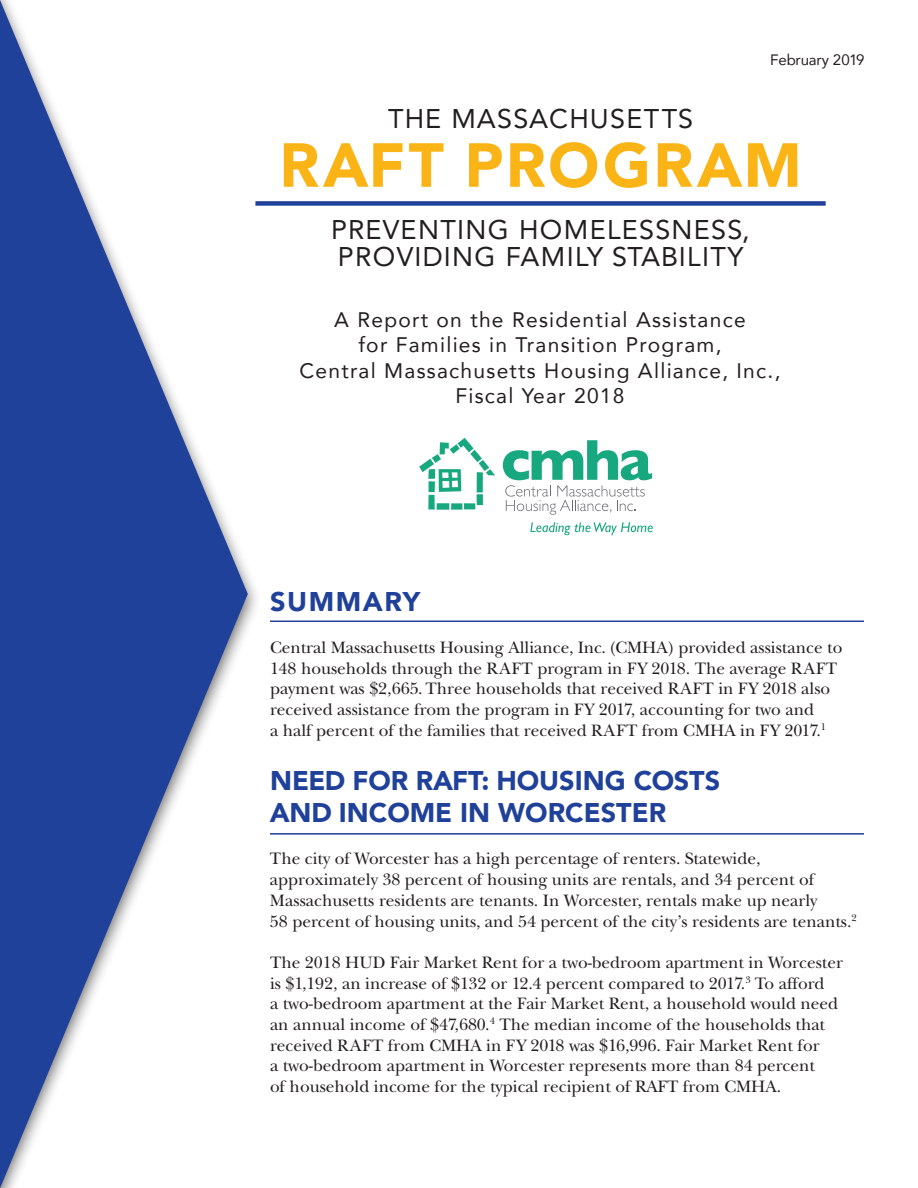
<style>
.page{position:relative;width:918px;height:1188px;background:#fff}
.page>*{position:absolute;margin:0;border:0;box-sizing:border-box;transform-origin:0 0}
.t1{font:900 61.5px "Avenir";letter-spacing:.04em;color:#fbb416}
.t2{font:27px/27px "Avenir";letter-spacing:.05em;color:#231f20}
.t3{font:900 27px/32.4px "Avenir";color:#20419a}
.t4{font:900 27px "Avenir";letter-spacing:.06em;color:#20419a}
.t5{font:21px/25.2px "Avenir";letter-spacing:.06em;color:#231f20;text-align:center}
.Body_Copy{font:17.25px/20.7px "New Baskerville";color:#231f20}
.t6{font:15px "Avenir";letter-spacing:-.01em;color:#231f20}
</style>
<div class="page">
<svg style="left:0;top:0;width:248px;height:1188px"></svg>
<hr style="left:270px;top:833px;width:594px;height:2px;background:#20419a">
<hr style="left:270px;top:621px;width:594px;height:1px;background:#20419a">
<svg style="left:503px;top:440px;width:149px;height:75px"></svg>
<div style="left:428px;top:495px;width:7px;height:15px;background:#18a87f"></div>
<div style="left:437px;top:503px;width:12px;height:7px;background:#18a87f"></div>
<div style="left:451px;top:503px;width:11px;height:7px;background:#18a87f"></div>
<div style="left:464px;top:503px;width:11px;height:6px;background:#18a87f"></div>
<div style="left:477px;top:494px;width:6px;height:11px;background:#18a87f"></div>
<svg style="left:419px;top:438px;width:76px;height:54px"></svg>
<svg style="left:530px;top:522px;width:123px;height:13px"></svg>
<div style="left:255px;top:201px;width:571px;height:5px;background:#20419a"></div>
<p class="t6" style="left:770px;top:47px;width:96px">February 2019</p>
<p class="t2" style="left:388px;top:105px;width:307px">THE MASSACHUSETTS</p>
<p class="t1" style="left:279px;top:113px;width:524px">RAFT PROGRAM</p>
<p class="t2" style="left:331px;top:216px;width:420px">PREVENTING HOMELESSNESS,<br>PROVIDING FAMILY STABILITY</p>
<p class="t5" style="left:299px;top:307px;width:483px">A Report on the Residential Assistance<br>for Families in Transition Program,<br>Central Massachusetts Housing Alliance, Inc., Fiscal Year 2018</p>
<p class="t4" style="left:270px;top:578px;width:152px">SUMMARY</p>
<p class="Body_Copy" style="left:270px;top:637px;width:574px">Central Massachusetts Housing Alliance, Inc. (CMHA) provided assistance to 148 households through the RAFT program in FY 2018. The average RAFT payment was $2,665. Three households that received RAFT in FY 2018 also received assistance from the program in FY 2017, accounting for two and<br>a half percent of the families that received RAFT from CMHA in FY 2017.<sup>1</sup></p>
<p class="t3" style="left:270px;top:763px;width:452px">NEED FOR RAFT: HOUSING COSTS<br>AND INCOME IN WORCESTER</p>
<p class="Body_Copy" style="left:270px;top:849px;width:588px">The city of Worcester has a high percentage of renters. Statewide, approximately 38 percent of housing units are rentals, and 34 percent of Massachusetts residents are tenants. In Worcester, rentals make up nearly<br>58 percent of housing units, and 54 percent of the city’s residents are tenants.<sup>2</sup></p>
<p class="Body_Copy" style="left:270px;top:952px;width:575px">The 2018 HUD Fair Market Rent for a two-bedroom apartment in Worcester is $1,192, an increase of $132 or 12.4 percent compared to 2017.<sup>3</sup> To afford<br>a two-bedroom apartment at the Fair Market Rent, a household would need an annual income of $47,680.<sup>4</sup> The median income of the households that received RAFT from CMHA in FY 2018 was $16,996. Fair Market Rent for<br>a two-bedroom apartment in Worcester represents more than 84 percent<br>of household income for the typical recipient of RAFT from CMHA.</p>
</div>
